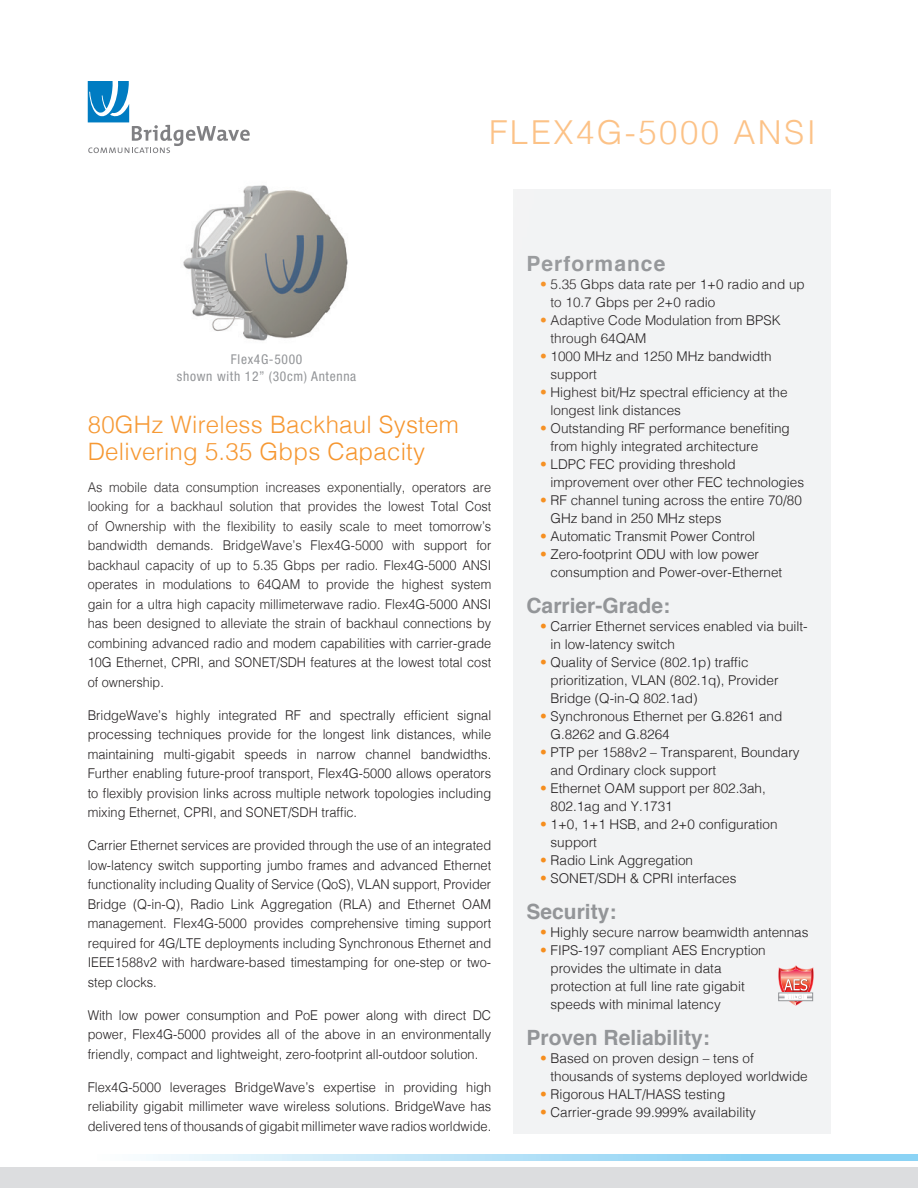
<style>
.page{position:relative;width:918px;height:1188px;background:#fff}
.page>*{position:absolute;margin:0;border:0;box-sizing:border-box;transform-origin:0 0}
.t1{font:300 33px "Helvetica";letter-spacing:.075em;color:#fcc287}
.t2{font:300 24px/27px "Helvetica";letter-spacing:.01em;color:#f68e1e}
.t3{font:700 21px "Helvetica";color:#939598}
.t4{font:700 21px "Helvetica";letter-spacing:.05em;color:#939598}
.t5{font:300 13.5px/19.5px "Helvetica";color:#231f20;text-align:justify;scale:.95 1}
.t6{font:300 13.5px/18px "Helvetica";color:#231f20}
.t7{font:300 13.5px/19.5px "Helvetica";color:#231f20;text-align:justify;scale:.94 1}
.t8{font:condensed 13.5px "Helvetica Neue";letter-spacing:.05em;color:#939598}
.s1{color:#f68e1e}
</style>
<div class="page">
<div style="left:513px;top:189px;width:317px;height:945px;background:#f2f3f4"></div>
<svg style="left:778px;top:965px;width:36px;height:41px"></svg>
<div style="left:0;top:1168px;width:918px;height:20px;background:#dcdddf"></div>
<svg style="left:146px;top:1154px;width:772px;height:7px;background:#b4e1f7"></svg>
<div style="left:0;top:0;width:818px;height:735px;background:#fff;opacity:.75"></div>
<svg style="left:88px;top:81px;width:162px;height:72px"></svg>
<p class="t1" style="left:489px;top:105px;width:328px">FLEX4G-5000 ANSI</p>
<p class="t8" style="left:231px;top:352px;width:73px">Flex4G-5000</p>
<p class="t8" style="left:177px;top:368px;width:181px">shown with 12” (30cm) Antenna</p>
<p class="t2" style="left:88px;top:410px;width:373px">80GHz Wireless Backhaul System<br>Delivering 5.35 Gbps Capacity</p>
<p class="t7" style="left:88px;top:476px;width:431px">As mobile data consumption increases exponentially, operators are looking for a backhaul solution that provides the lowest Total Cost of Ownership with the flexibility to easily scale to meet tomorrow’s bandwidth demands. BridgeWave’s Flex4G-5000 with support for backhaul capacity of up to 5.35 Gbps per radio. Flex4G-5000 ANSI operates in modulations to 64QAM to provide the highest system gain for a ultra high capacity millimeterwave radio. Flex4G-5000 ANSI has been designed to alleviate the strain of backhaul connections by combining advanced radio and modem capabilities with carrier-grade 10G Ethernet, CPRI, and SONET/SDH features at the lowest total cost of ownership.</p>
<p class="t5" style="left:88px;top:704px;width:426px">BridgeWave’s highly integrated RF and spectrally efficient signal processing techniques provide for the longest link distances, while maintaining multi-gigabit speeds in narrow channel bandwidths.<br>Further enabling future-proof transport, Flex4G-5000 allows operators to flexibly provision links across multiple network topologies including mixing Ethernet, CPRI, and SONET/SDH traffic.</p>
<p class="t5" style="left:88px;top:835px;width:426px">Carrier Ethernet services are provided through the use of an integrated low-latency switch supporting jumbo frames and advanced Ethernet functionality including Quality of Service (QoS), VLAN support, Provider Bridge (Q-in-Q), Radio Link Aggregation (RLA) and Ethernet OAM management. Flex4G-5000 provides comprehensive timing support required for 4G/LTE deployments including Synchronous Ethernet and IEEE1588v2 with hardware-based timestamping for one-step or two&shy;step clocks.</p>
<p class="t5" style="left:88px;top:1004px;width:426px">With low power consumption and PoE power along with direct DC power, Flex4G-5000 provides all of the above in an environmentally friendly, compact and lightweight, zero-footprint all-outdoor solution.</p>
<p class="t5" style="left:88px;top:1076px;width:426px">Flex4G-5000 leverages BridgeWave’s expertise in providing high reliability gigabit millimeter wave wireless solutions. BridgeWave has delivered tens of thousands of gigabit millimeter wave radios worldwide.</p>
<p class="t4" style="left:526px;top:247px;width:140px">Performance</p>
<p class="t6" style="left:551px;top:274px;width:256px;text-indent:-11px"><span class="s1">•</span> 5.35 Gbps data rate per 1+0 radio and up to 10.7 Gbps per 2+0 radio</p>
<p class="t6" style="left:551px;top:310px;width:232px;text-indent:-11px"><span class="s1">•</span> Adaptive Code Modulation from BPSK through 64QAM</p>
<p class="t6" style="left:551px;top:346px;width:223px;text-indent:-11px"><span class="s1">•</span> 1000 MHz and 1250 MHz bandwidth support</p>
<p class="t6" style="left:551px;top:382px;width:239px;text-indent:-11px"><span class="s1">•</span> Highest bit/Hz spectral efficiency at the longest link distances</p>
<p class="t6" style="left:551px;top:418px;width:241px;text-indent:-11px"><span class="s1">•</span> Outstanding RF performance benefiting from highly integrated architecture</p>
<p class="t6" style="left:551px;top:454px;width:255px;text-indent:-11px"><span class="s1">•</span> LDPC FEC providing threshold improvement over other FEC technologies</p>
<p class="t6" style="left:551px;top:490px;width:253px;text-indent:-11px"><span class="s1">•</span> RF channel tuning across the entire 70/80<br>GHz band in 250 MHz steps</p>
<p class="t6" style="left:540px;top:526px;width:217px"><span class="s1">•</span> Automatic Transmit Power Control</p>
<p class="t6" style="left:551px;top:544px;width:233px;text-indent:-11px"><span class="s1">•</span> Zero-footprint ODU with low power consumption and Power-over-Ethernet</p>
<p class="t3" style="left:526px;top:589px;width:145px">Carrier-Grade:</p>
<p class="t6" style="left:551px;top:616px;width:259px;text-indent:-11px"><span class="s1">•</span> Carrier Ethernet services enabled via built&shy;in low-latency switch</p>
<p class="t6" style="left:551px;top:652px;width:230px;text-indent:-11px"><span class="s1">•</span> Quality of Service (802.1p) traffic prioritization, VLAN (802.1q), Provider<br>Bridge (Q-in-Q 802.1ad)</p>
<p class="t6" style="left:551px;top:706px;width:233px;text-indent:-11px"><span class="s1">•</span> Synchronous Ethernet per G.8261 and<br>G.8262 and G.8264</p>
<p class="t6" style="left:551px;top:742px;width:251px;text-indent:-11px"><span class="s1">•</span> PTP per 1588v2 – Transparent, Boundary and Ordinary clock support</p>
<p class="t6" style="left:551px;top:778px;width:217px;text-indent:-11px"><span class="s1">•</span> Ethernet OAM support per 802.3ah,<br>802.1ag and Y.1731</p>
<p class="t6" style="left:551px;top:814px;width:229px;text-indent:-11px"><span class="s1">•</span> 1+0, 1+1 HSB, and 2+0 configuration support</p>
<p class="t6" style="left:540px;top:850px;width:155px"><span class="s1">•</span> Radio Link Aggregation</p>
<p class="t6" style="left:540px;top:868px;width:198px"><span class="s1">•</span> SONET/SDH &amp; CPRI interfaces</p>
<p class="t3" style="left:526px;top:895px;width:91px">Security:</p>
<p class="t6" style="left:540px;top:922px;width:270px"><span class="s1">•</span> Highly secure narrow beamwidth antennas</p>
<p class="t6" style="left:551px;top:940px;width:217px;text-indent:-11px"><span class="s1">•</span> FIPS-197 compliant AES Encryption provides the ultimate in data protection at full line rate gigabit speeds with minimal latency</p>
<p class="t3" style="left:526px;top:1021px;width:185px">Proven Reliability:</p>
<p class="t6" style="left:551px;top:1048px;width:259px;text-indent:-11px"><span class="s1">•</span> Based on proven design – tens of thousands of systems deployed worldwide</p>
<p class="t6" style="left:540px;top:1084px;width:187px"><span class="s1">•</span> Rigorous HALT/HASS testing</p>
<p class="t6" style="left:540px;top:1102px;width:218px"><span class="s1">•</span> Carrier-grade 99.999% availability</p>
</div>
